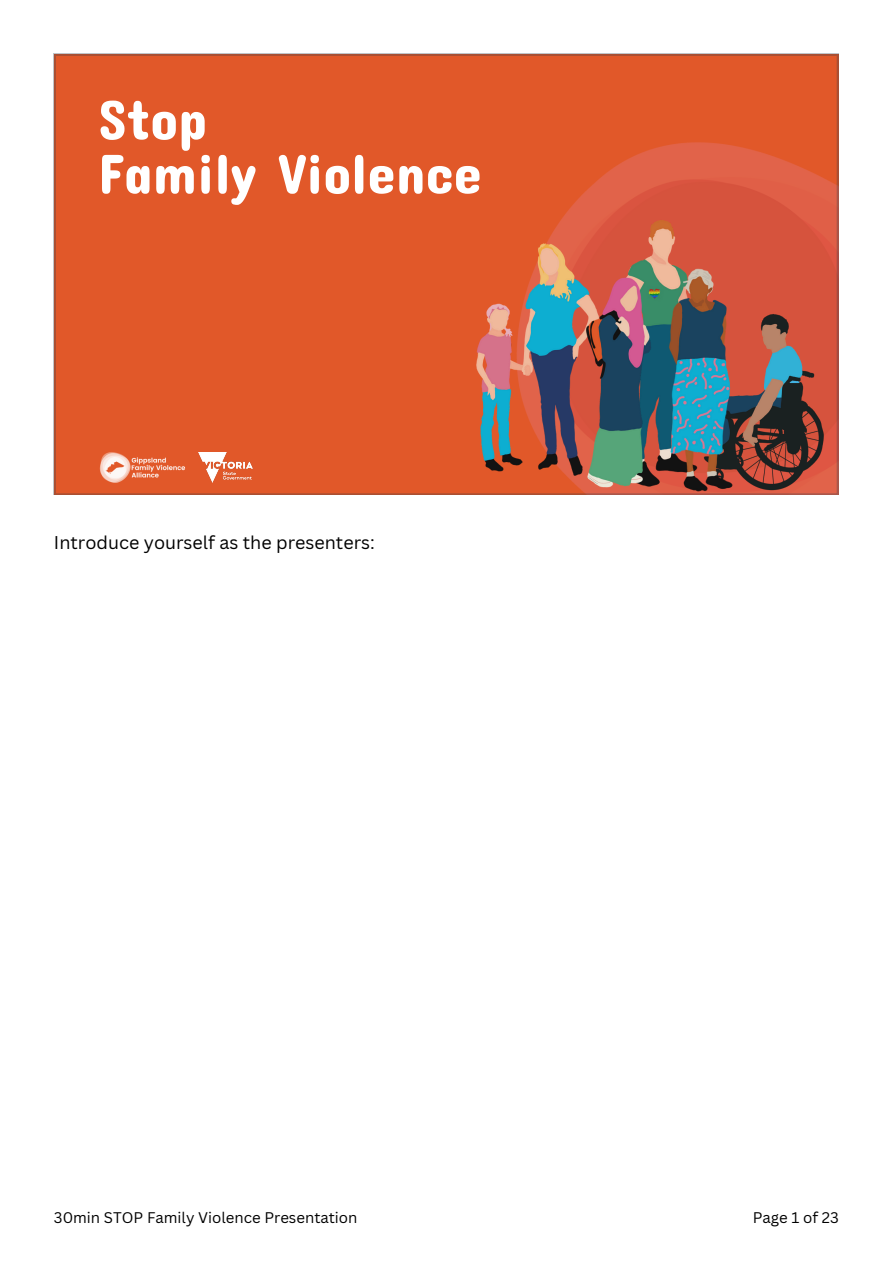
<style>
.page{position:relative;width:893px;height:1264px;background:#fff}
.page>*{position:absolute;margin:0;border:0;box-sizing:border-box;transform-origin:0 0}
.t1{font:56.85px "Concert One";color:#fff}
.t2{font:18px "Canva Sans";color:#000}
.t3{font:15px "Canva Sans";color:#000}
</style>
<div class="page">
<svg style="left:54px;top:54px;width:784px;height:441px;background:#cb5b38"></svg>
<p class="t1" style="left:98px;top:84px;width:111px">Stop</p>
<p class="t1" style="left:98px;top:138px;width:385px">Family Violence</p>
<p class="t2" style="left:54px;top:529px;width:322px">Introduce yourself as the presenters:</p>
<p class="t3" style="left:54px;top:1206px;width:305px">30min STOP Family Violence Presentation</p>
<p class="t3" style="left:752px;top:1206px;width:87px">Page 1 of 23</p>
</div>
